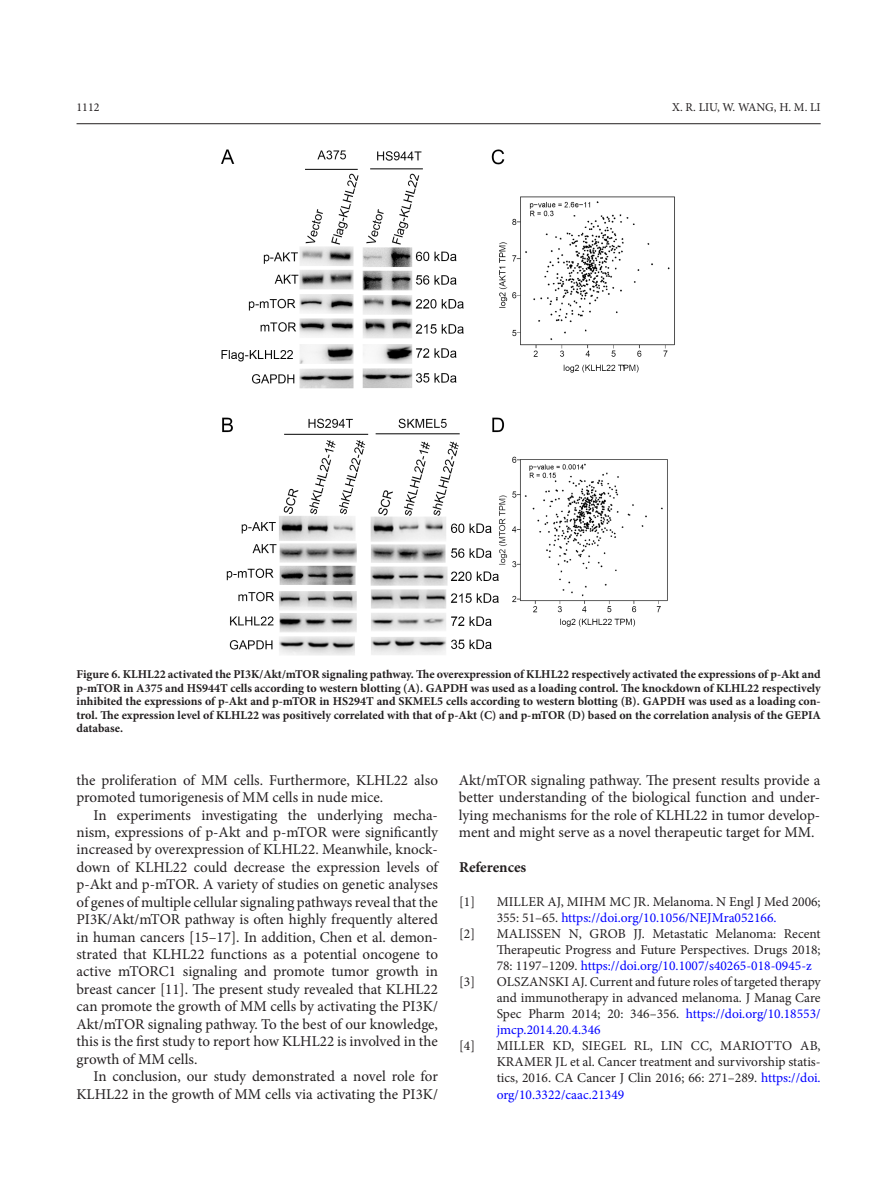
<style>
.page{position:relative;width:893px;height:1191px;background:#fff}
.page>*{position:absolute;margin:0;border:0;box-sizing:border-box;transform-origin:0 0}
._06_BODY_Text{font:15px/17.4px "Minion Pro";letter-spacing:-.005em;color:#231f20;text-align:justify}
.References_HEAD{font:700 15px "Minion Pro";letter-spacing:-.005em;color:#231f20}
.REFERENCES{font:13.5px/16px "Minion Pro";color:#231f20;text-align:justify}
.TABLE_FIGURE_Title{font:700 12px/13.5px "Minion Pro";color:#231f20;text-align:justify}
.t1{font:12px "Minion Pro";color:#231f20}
.s1{color:#00f}
</style>
<div class="page">
<hr style="left:77px;top:123px;width:744px;height:1px;background:#231f20">
<img style="left:221px;top:149px;width:454px;height:506px">
<p class="t1" style="left:77px;top:99px;width:25px">1112</p>
<p class="t1" style="left:672px;top:99px;width:150px">X. R. LIU, W. WANG, H. M. LI</p>
<p class="TABLE_FIGURE_Title" style="left:77px;top:667px;width:746px">Figure 6. KLHL22 activated the PI3K/Akt/mTOR signaling pathway. The overexpression of KLHL22 respectively activated the expressions of p-Akt and p-mTOR in A375 and HS944T cells according to western blotting (A). GAPDH was used as a loading control. The knockdown of KLHL22 respectively inhibited the expressions of p-Akt and p-mTOR in HS294T and SKMEL5 cells according to western blotting (B). GAPDH was used as a loading con&shy;trol. The expression level of KLHL22 was positively correlated with that of p-Akt (C) and p-mTOR (D) based on the correlation analysis of the GEPIA database.</p>
<p class="_06_BODY_Text" style="left:77px;top:771px;width:363px">the proliferation of MM cells. Furthermore, KLHL22 also promoted tumorigenesis of MM cells in nude mice.</p>
<p class="_06_BODY_Text" style="left:77px;top:806px;width:363px;text-indent:17px">In experiments investigating the underlying mecha&shy;nism, expressions of p-Akt and p-mTOR were significantly increased by overexpression of KLHL22. Meanwhile, knock&shy;down of KLHL22 could decrease the expression levels of p-Akt and p-mTOR. A variety of studies on genetic analyses of genes of multiple cellular signaling pathways reveal that the PI3K/Akt/mTOR pathway is often highly frequently altered in human cancers [15–17]. In addition, Chen et al. demon&shy;strated that KLHL22 functions as a potential oncogene to active mTORC1 signaling and promote tumor growth in breast cancer [11]. The present study revealed that KLHL22 can promote the growth of MM cells by activating the PI3K/ Akt/mTOR signaling pathway. To the best of our knowledge, this is the first study to report how KLHL22 is involved in the growth of MM cells.</p>
<p class="_06_BODY_Text" style="left:77px;top:1067px;width:363px;text-align:right">In conclusion, our study demonstrated a novel role for<br>KLHL22 in the growth of MM cells via activating the PI3K/</p>
<p class="_06_BODY_Text" style="left:459px;top:771px;width:363px">Akt/mTOR signaling pathway. The present results provide a better understanding of the biological function and under&shy;lying mechanisms for the role of KLHL22 in tumor develop&shy;ment and might serve as a novel therapeutic target for MM.</p>
<p class="References_HEAD" style="left:459px;top:857px;width:69px">References</p>
<p class="REFERENCES" style="left:459px;top:893px;width:17px">[1]</p>
<p class="REFERENCES" style="left:497px;top:893px;width:326px">MILLER AJ, MIHM MC JR. Melanoma. N Engl J Med 2006;<br>355: 51–65. <span class="s1">https://doi.org/10.1056/NEJMra052166.</span></p>
<p class="REFERENCES" style="left:459px;top:925px;width:17px">[2]</p>
<p class="REFERENCES" style="left:497px;top:925px;width:326px">MALISSEN N, GROB JJ. Metastatic Melanoma: Recent Therapeutic Progress and Future Perspectives. Drugs 2018; 78: 1197–1209. <span class="s1">https://doi.org/10.1007/s40265-018-0945-z</span></p>
<p class="REFERENCES" style="left:459px;top:973px;width:17px">[3]</p>
<p class="REFERENCES" style="left:497px;top:973px;width:326px">OLSZANSKI AJ. Current and future roles of targeted therapy and immunotherapy in advanced melanoma. J Manag Care Spec Pharm 2014; 20: 346–356. <span class="s1">https://doi.org/10.18553/ jmcp.2014.20.4.346</span></p>
<p class="REFERENCES" style="left:459px;top:1038px;width:17px">[4]</p>
<p class="REFERENCES" style="left:497px;top:1038px;width:326px">MILLER KD, SIEGEL RL, LIN CC, MARIOTTO AB, KRAMER JL et al. Cancer treatment and survivorship statis&shy;tics, 2016. CA Cancer J Clin 2016; 66: 271–289. <span class="s1">https://doi. org/10.3322/caac.21349</span></p>
</div>
